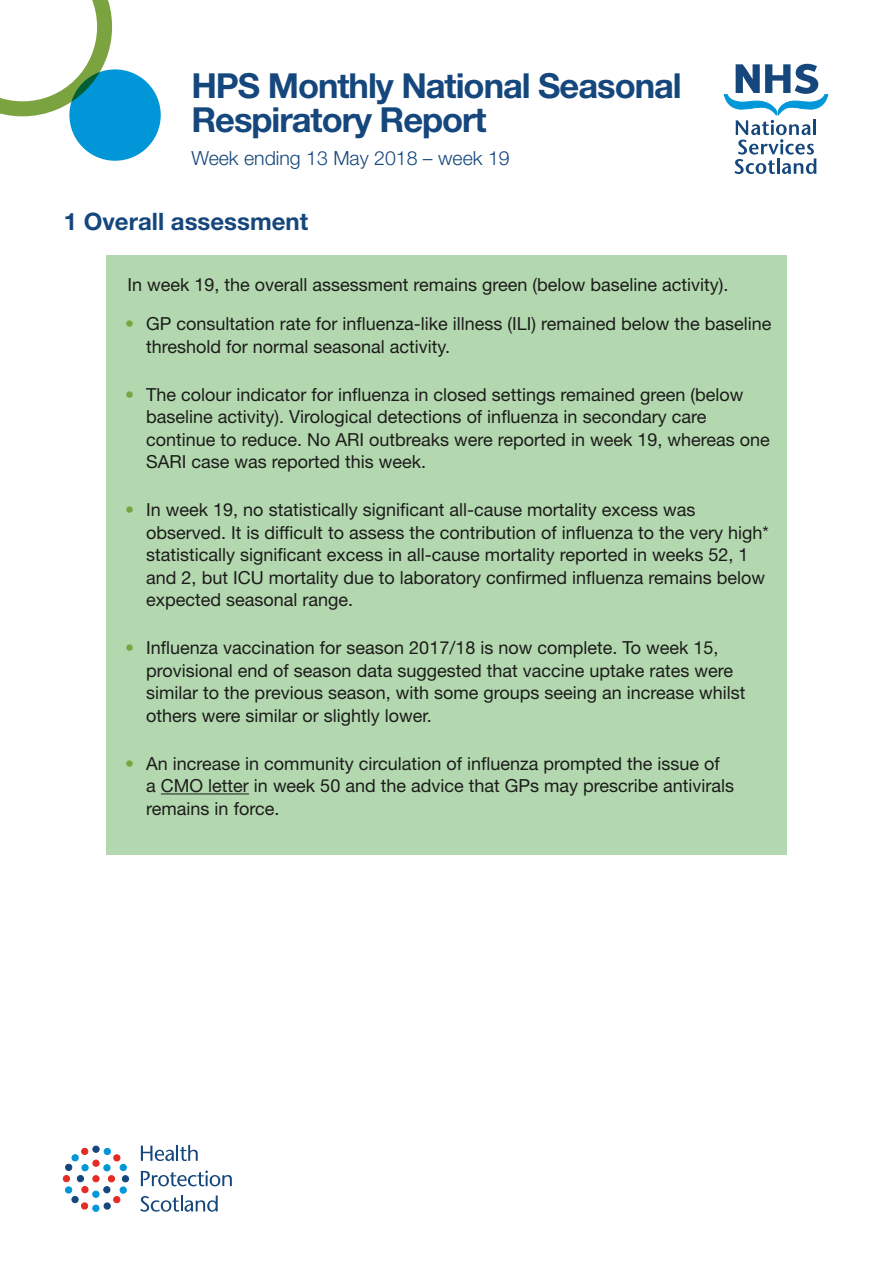
<style>
.page{position:relative;width:893px;height:1263px;background:#fff}
.page>*{position:absolute;margin:0;border:0;box-sizing:border-box;transform-origin:0 0}
.Title_1{font:700 34.5px/34.5px "Helvetica Neue LT Std";letter-spacing:-.03em;color:#15477d}
.Heading_1{font:700 24px "Helvetica Neue LT Std";color:#15477d}
.Title_2{font:300 19.5px "Helvetica Neue LT Std";color:#15477d}
.Body{font:18px/22.5px "Helvetica Neue LT Std";color:#1c1c1b}
.s1{color:#7ba33f}
</style>
<div class="page">
<div style="left:93px;top:1175px;width:6px;height:7px;background:#e42c25;border-radius:50%"></div>
<div style="left:93px;top:1175px;width:6px;height:7px;border:1px solid #e42c25;border-radius:50%"></div>
<div style="left:108px;top:1176px;width:7px;height:6px;background:#e42c25;border-radius:50%"></div>
<div style="left:108px;top:1175px;width:7px;height:7px;border:1px solid #e42c25;border-radius:50%"></div>
<div style="left:122px;top:1176px;width:7px;height:6px;background:#15477d;border-radius:50%"></div>
<div style="left:122px;top:1175px;width:7px;height:7px;border:1px solid #15477d;border-radius:50%"></div>
<svg style="left:65px;top:1186px;width:62px;height:25px"></svg>
<div style="left:77px;top:1175px;width:7px;height:7px;background:#15477d;border-radius:50%"></div>
<div style="left:77px;top:1175px;width:7px;height:7px;border:1px solid #15477d;border-radius:50%"></div>
<div style="left:63px;top:1175px;width:7px;height:7px;background:#e42c25;border-radius:50%"></div>
<div style="left:63px;top:1175px;width:7px;height:7px;border:1px solid #e42c25;border-radius:50%"></div>
<svg style="left:65px;top:1146px;width:62px;height:25px"></svg>
<svg style="left:141px;top:1145px;width:57px;height:16px"></svg>
<svg style="left:141px;top:1170px;width:91px;height:16px"></svg>
<svg style="left:140px;top:1195px;width:78px;height:17px"></svg>
<svg style="left:724px;top:64px;width:104px;height:110px"></svg>
<div style="left:69px;top:69px;width:92px;height:92px;background:#0096d7;border-radius:50%"></div>
<svg style="left:0;top:0;width:112px;height:116px"></svg>
<div style="left:106px;top:255px;width:681px;height:600px;background:#b3d8af"></div>
<hr style="left:161px;top:793px;width:88px;height:1px;background:#1c1c1b">
<p class="Title_1" style="left:191px;top:68px;width:492px">HPS Monthly National Seasonal<br>Respiratory Report</p>
<p class="Title_2" style="left:191px;top:146px;width:320px">Week ending 13 May 2018 – week 19</p>
<h1 class="Heading_1" style="left:64px;top:206px;width:246px">1 Overall assessment</h1>
<p class="Body" style="left:128px;top:273px;width:602px">In week 19, the overall assessment remains green (below baseline activity).</p>
<p class="Body" style="left:146px;top:312px;width:627px;text-indent:-21px"><span class="s1">•</span> GP consultation rate for influenza-like illness (ILI) remained below the baseline threshold for normal seasonal activity.</p>
<p class="Body" style="left:146px;top:383px;width:625px;text-indent:-21px"><span class="s1">•</span> The colour indicator for influenza in closed settings remained green (below baseline activity). Virological detections of influenza in secondary care continue to reduce. No ARI outbreaks were reported in week 19, whereas one SARI case was reported this week.</p>
<p class="Body" style="left:146px;top:498px;width:624px;text-indent:-21px"><span class="s1">•</span> In week 19, no statistically significant all-cause mortality excess was observed. It is difficult to assess the contribution of influenza to the very high* statistically significant excess in all-cause mortality reported in weeks 52, 1 and 2, but ICU mortality due to laboratory confirmed influenza remains below expected seasonal range.</p>
<p class="Body" style="left:146px;top:636px;width:601px;text-indent:-21px"><span class="s1">•</span> Influenza vaccination for season 2017/18 is now complete. To week 15, provisional end of season data suggested that vaccine uptake rates were similar to the previous season, with some groups seeing an increase whilst others were similar or slightly lower.</p>
<p class="Body" style="left:146px;top:752px;width:589px;text-indent:-21px"><span class="s1">•</span> An increase in community circulation of influenza prompted the issue of<br>a CMO letter in week 50 and the advice that GPs may prescribe antivirals remains in force.</p>
</div>
